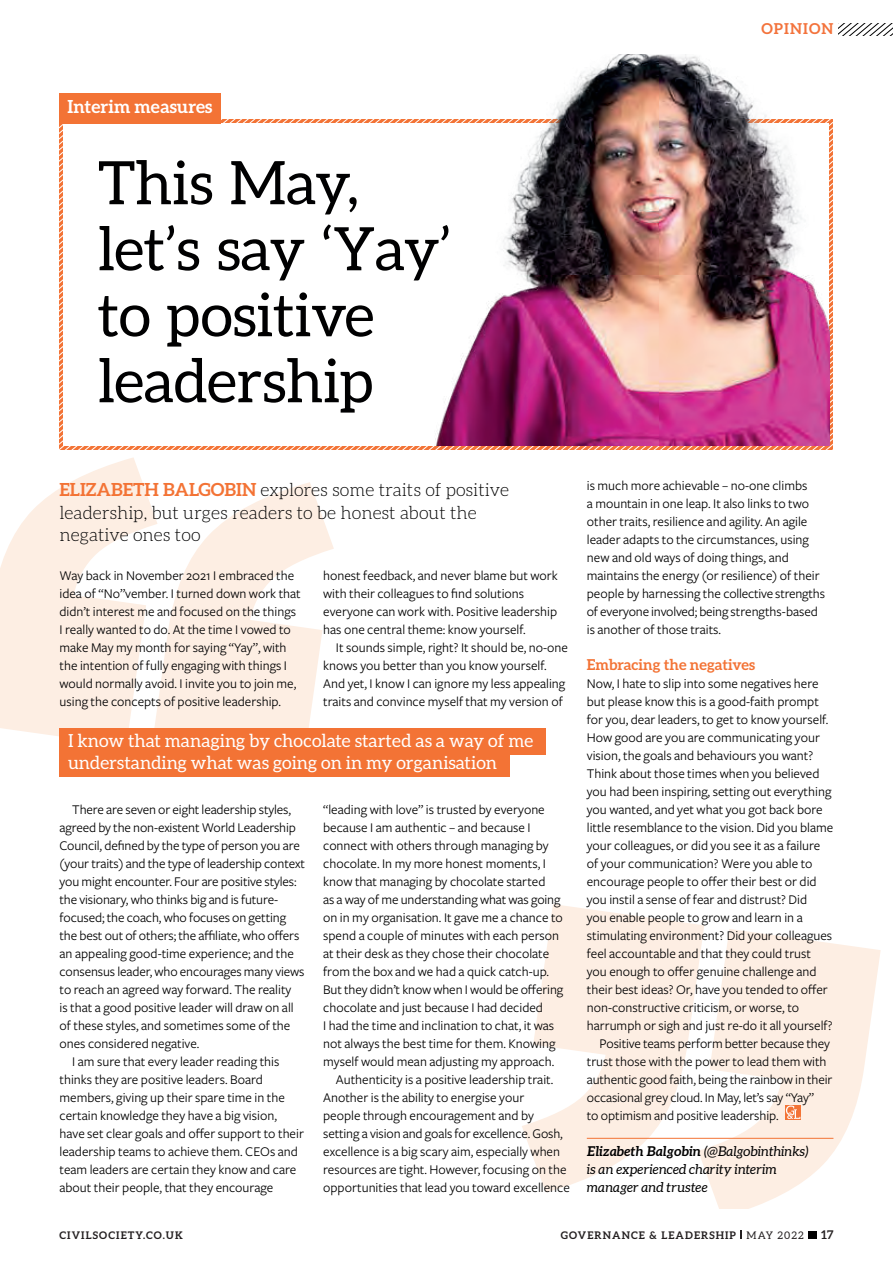
<style>
.page{position:relative;width:893px;height:1263px;background:#fff}
.page>*{position:absolute;margin:0;border:0;box-sizing:border-box;transform-origin:0 0}
.t1{font:60px/66px "Aleo";letter-spacing:-.01em;color:#000001}
.t2{font:300 18px/22.5px "Aleo";color:#000001}
.t3{font:18px/21.6px "Aleo";color:#fff}
.t4{font:700 18px "Aleo";color:#fff}
.t5{font:700 15px "Aleo";color:#f37335}
.t6{font:700 15px "Aleo";letter-spacing:.07em;color:#f3733c}
.t7{font:13.8px/18px "Freight Sans";color:#000001}
.t8{font:italic 13.5px/18px "Aleo";color:#000001}
.t9{font:700 12px "Aleo";color:#231f20}
.t10{font:700 12px "Aleo";color:#000001}
.t11{font:700 10.5px "Aleo";letter-spacing:.1em;color:#231f20}
.t12{font:700 10.5px "Aleo";letter-spacing:.1em;color:#000001}
.s1{font-weight:700;color:#f37335}
.s2{font-weight:700}
.s3{font-weight:400}
</style>
<div class="page">
<svg style="left:839px;top:24px;width:54px;height:12px"></svg>
<div style="left:808px;top:1231px;width:8px;height:8px;background:#000001"></div>
<svg style="left:704px;top:929px;width:177px;height:280px;fill:#fdeee3"></svg>
<svg style="left:522px;top:904px;width:182px;height:288px;fill:#fdeee3"></svg>
<svg style="left:0;top:457px;width:151px;height:289px;fill:#fdeee3"></svg>
<svg style="left:151px;top:482px;width:183px;height:246px;fill:#fdeee3"></svg>
<div style="left:60px;top:728px;width:486px;height:27px;background:#f37335"></div>
<div style="left:60px;top:750px;width:450px;height:26px;background:#f37335"></div>
<hr style="left:587px;top:1138px;width:246px;height:1px;background:#f37335">
<div style="left:785px;top:1105px;width:16px;height:15px;background:#f37335"></div>
<svg style="left:786px;top:1105px;width:14px;height:14px"></svg>
<svg style="left:59px;top:119px;width:770px;height:331px;background:#f69a6d"></svg>
<div style="left:64px;top:123px;width:765px;height:323px;background:#fff"></div>
<div style="left:59px;top:93px;width:162px;height:30px;background:#f37335"></div>
<img style="left:384px;top:54px;width:445px;height:392px">
<h2 class="t4" style="left:68px;top:97px;width:146px">Interim measures</h2>
<h1 class="t1" style="left:98px;top:149px;width:355px">This May, let’s say ‘Yay’ to positive leadership</h1>
<p class="t6" style="left:761px;top:20px;width:74px">OPINION</p>
<h2 class="t2" style="left:60px;top:479px;width:451px"><span class="s1">ELIZABETH BALGOBIN</span> explores some traits of positive leadership, but urges readers to be honest about the negative ones too</h2>
<p class="t7" style="left:60px;top:566px;width:243px">Way back in November 2021 I embraced the idea of “No”vember. I turned down work that didn’t interest me and focused on the things I really wanted to do. At the time I vowed to make May my month for saying “Yay”, with the intention of fully engaging with things I would normally avoid. I invite you to join me, using the concepts of positive leadership.</p>
<p class="t7" style="left:323px;top:566px;width:236px">honest feedback, and never blame but work with their colleagues to find solutions everyone can work with. Positive leadership has one central theme: know yourself.</p>
<p class="t7" style="left:323px;top:638px;width:246px;text-indent:13px">It sounds simple, right? It should be, no-one knows you better than you know yourself.<br>And yet, I know I can ignore my less appealing traits and convince myself that my version of</p>
<h2 class="t3" style="left:68px;top:729px;width:467px">I know that managing by chocolate started as a way of me understanding what was going on in my organisation</h2>
<p class="t7" style="left:72px;top:800px;width:220px">There are seven or eight leadership styles,</p>
<p class="t7" style="left:60px;top:818px;width:238px">agreed by the non-existent World Leadership</p>
<p class="t7" style="left:60px;top:836px;width:242px">Council, defined by the type of person you are</p>
<p class="t7" style="left:60px;top:854px;width:247px">(your traits) and the type of leadership context</p>
<p class="t7" style="left:60px;top:872px;width:239px">you might encounter. Four are positive styles:</p>
<p class="t7" style="left:60px;top:890px;width:220px">the visionary, who thinks big and is future-</p>
<p class="t7" style="left:60px;top:908px;width:228px">focused; the coach, who focuses on getting</p>
<p class="t7" style="left:60px;top:926px;width:241px">the best out of others; the affiliate, who offers</p>
<p class="t7" style="left:60px;top:944px;width:236px">an appealing good-time experience; and the</p>
<p class="t7" style="left:60px;top:962px;width:247px">consensus leader, who encourages many views</p>
<p class="t7" style="left:60px;top:980px;width:233px">to reach an agreed way forward. The reality</p>
<p class="t7" style="left:60px;top:998px;width:236px">is that a good positive leader will draw on all</p>
<p class="t7" style="left:60px;top:1016px;width:232px">of these styles, and sometimes some of the</p>
<p class="t7" style="left:60px;top:1034px;width:141px">ones considered negative.</p>
<p class="t7" style="left:72px;top:1052px;width:209px">I am sure that every leader reading this</p>
<p class="t7" style="left:60px;top:1070px;width:205px">thinks they are positive leaders. Board</p>
<p class="t7" style="left:60px;top:1088px;width:227px">members, giving up their spare time in the</p>
<p class="t7" style="left:60px;top:1106px;width:219px">certain knowledge they have a big vision,</p>
<p class="t7" style="left:60px;top:1124px;width:246px">have set clear goals and offer support to their</p>
<p class="t7" style="left:60px;top:1142px;width:240px">leadership teams to achieve them. CEOs and</p>
<p class="t7" style="left:60px;top:1160px;width:238px">team leaders are certain they know and care</p>
<p class="t7" style="left:60px;top:1178px;width:215px">about their people, that they encourage</p>
<p class="t7" style="left:323px;top:800px;width:223px">“leading with love” is trusted by everyone</p>
<p class="t7" style="left:323px;top:818px;width:209px">because I am authentic – and because I</p>
<p class="t7" style="left:323px;top:836px;width:227px">connect with others through managing by</p>
<p class="t7" style="left:323px;top:854px;width:224px">chocolate. In my more honest moments, I</p>
<p class="t7" style="left:323px;top:872px;width:224px">know that managing by chocolate started</p>
<p class="t7" style="left:323px;top:890px;width:239px">as a way of me understanding what was going</p>
<p class="t7" style="left:323px;top:908px;width:241px">on in my organisation. It gave me a chance to</p>
<p class="t7" style="left:323px;top:926px;width:238px">spend a couple of minutes with each person</p>
<p class="t7" style="left:323px;top:944px;width:228px">at their desk as they chose their chocolate</p>
<p class="t7" style="left:323px;top:962px;width:227px">from the box and we had a quick catch-up.</p>
<p class="t7" style="left:323px;top:980px;width:242px">But they didn’t know when I would be offering</p>
<p class="t7" style="left:323px;top:998px;width:221px">chocolate and just because I had decided</p>
<p class="t7" style="left:323px;top:1016px;width:233px">I had the time and inclination to chat, it was</p>
<p class="t7" style="left:323px;top:1034px;width:234px">not always the best time for them. Knowing</p>
<p class="t7" style="left:323px;top:1052px;width:233px">myself would mean adjusting my approach.</p>
<p class="t7" style="left:336px;top:1070px;width:219px">Authenticity is a positive leadership trait.</p>
<p class="t7" style="left:323px;top:1088px;width:203px">Another is the ability to energise your</p>
<p class="t7" style="left:323px;top:1106px;width:212px">people through encouragement and by</p>
<p class="t7" style="left:323px;top:1124px;width:241px">setting a vision and goals for excellence. Gosh,</p>
<p class="t7" style="left:323px;top:1142px;width:238px">excellence is a big scary aim, especially when</p>
<p class="t7" style="left:323px;top:1160px;width:245px">resources are tight. However, focusing on the</p>
<p class="t7" style="left:323px;top:1178px;width:248px">opportunities that lead you toward excellence</p>
<p class="t7" style="left:587px;top:476px;width:240px">is much more achievable – no-one climbs<br>a mountain in one leap. It also links to two other traits, resilience and agility. An agile leader adapts to the circumstances, using new and old ways of doing things, and maintains the energy (or resilience) of their people by harnessing the collective strengths of everyone involved; being strengths-based is another of those traits.</p>
<p class="t5" style="left:587px;top:655px;width:170px">Embracing the negatives</p>
<p class="t7" style="left:587px;top:674px;width:233px">Now, I hate to slip into some negatives here</p>
<p class="t7" style="left:587px;top:692px;width:234px">but please know this is a good-faith prompt</p>
<p class="t7" style="left:587px;top:710px;width:243px">for you, dear leaders, to get to know yourself.</p>
<p class="t7" style="left:587px;top:728px;width:235px">How good are you are communicating your</p>
<p class="t7" style="left:587px;top:746px;width:228px">vision, the goals and behaviours you want?</p>
<p class="t7" style="left:587px;top:764px;width:234px">Think about those times when you believed</p>
<p class="t7" style="left:587px;top:782px;width:246px">you had been inspiring, setting out everything</p>
<p class="t7" style="left:587px;top:800px;width:237px">you wanted, and yet what you got back bore</p>
<p class="t7" style="left:587px;top:818px;width:248px">little resemblance to the vision. Did you blame</p>
<p class="t7" style="left:587px;top:836px;width:235px">your colleagues, or did you see it as a failure</p>
<p class="t7" style="left:587px;top:854px;width:227px">of your communication? Were you able to</p>
<p class="t7" style="left:587px;top:872px;width:231px">encourage people to offer their best or did</p>
<p class="t7" style="left:587px;top:890px;width:222px">you instil a sense of fear and distrust? Did</p>
<p class="t7" style="left:587px;top:908px;width:217px">you enable people to grow and learn in a</p>
<p class="t7" style="left:587px;top:926px;width:247px">stimulating environment? Did your colleagues</p>
<p class="t7" style="left:587px;top:944px;width:226px">feel accountable and that they could trust</p>
<p class="t7" style="left:587px;top:962px;width:231px">you enough to offer genuine challenge and</p>
<p class="t7" style="left:587px;top:980px;width:243px">their best ideas? Or, have you tended to offer</p>
<p class="t7" style="left:587px;top:998px;width:214px">non-constructive criticism, or worse, to</p>
<p class="t7" style="left:587px;top:1016px;width:247px">harrumph or sigh and just re-do it all yourself?</p>
<p class="t7" style="left:600px;top:1034px;width:232px">Positive teams perform better because they</p>
<p class="t7" style="left:587px;top:1052px;width:241px">trust those with the power to lead them with</p>
<p class="t7" style="left:587px;top:1070px;width:247px">authentic good faith, being the rainbow in their</p>
<p class="t7" style="left:587px;top:1088px;width:229px">occasional grey cloud. In May, let’s say “Yay”</p>
<p class="t7" style="left:587px;top:1106px;width:193px">to optimism and positive leadership.</p>
<p class="t8" style="left:587px;top:1142px;width:223px"><span class="s2">Elizabeth Balgobin</span> (@Balgobinthinks) is an experienced charity interim manager and trustee</p>
<p class="t10" style="left:60px;top:1228px;width:16px">30</p>
<p class="t12" style="left:709px;top:1229px;width:125px">CIVILSOCIETY.CO.UK</p>
<p class="t11" style="left:60px;top:1229px;width:125px">CIVILSOCIETY.CO.UK</p>
<p class="t11" style="left:561px;top:1229px;width:244px">GOVERNANCE &amp; LEADERSHIP <span class="s3">MAY 2022</span></p>
<p class="t9" style="left:821px;top:1228px;width:14px">17</p>
</div>
